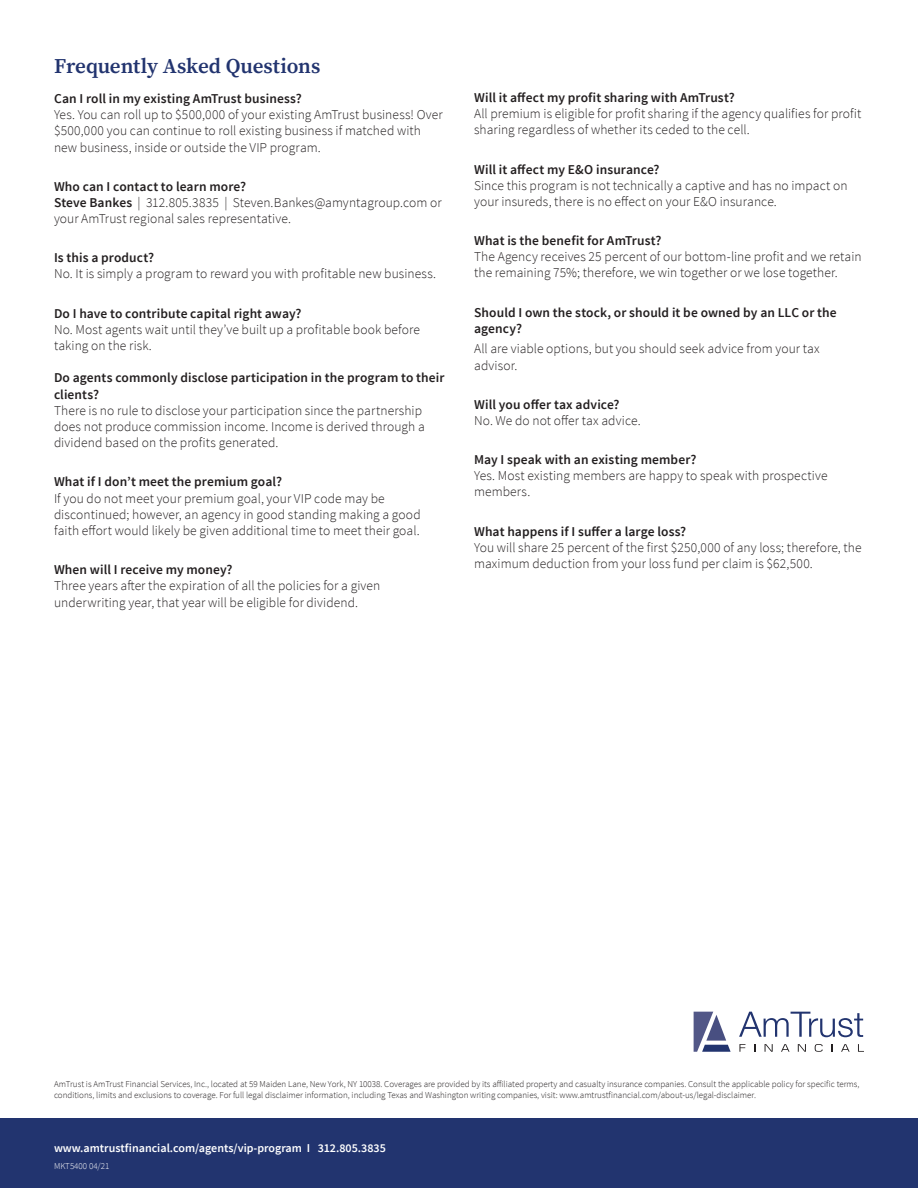
<style>
.page{position:relative;width:918px;height:1188px;background:#fff}
.page>*{position:absolute;margin:0;border:0;box-sizing:border-box;transform-origin:0 0}
.Body_Copy{font:600 21px "Source Serif Pro";letter-spacing:-.005em;color:#22346f}
.Bullets{font:300 13.5px/16.2px "Source Sans Pro";letter-spacing:.005em;color:#231f20}
.Bullets-2{font:600 13.5px/16.2px "Source Sans Pro";letter-spacing:.01em;color:#231f20}
.t1{font:600 12px "Source Sans Pro";color:#fff}
.t2{font:300 9px/10.8px "Source Sans Pro";color:#231f20}
.t3{font:300 9px "Source Sans Pro";color:#fff}
.s1{font-weight:600}
</style>
<div class="page">
<div style="left:0;top:1119px;width:918px;height:69px;background:#22346f"></div>
<svg style="left:739px;top:1012px;width:124px;height:25px"></svg>
<svg style="left:739px;top:1044px;width:7px;height:8px"></svg>
<svg style="left:765px;top:1044px;width:8px;height:8px"></svg>
<svg style="left:781px;top:1044px;width:9px;height:8px"></svg>
<svg style="left:798px;top:1044px;width:8px;height:8px"></svg>
<svg style="left:815px;top:1044px;width:8px;height:8px"></svg>
<svg style="left:841px;top:1044px;width:9px;height:8px"></svg>
<svg style="left:858px;top:1044px;width:6px;height:8px"></svg>
<svg style="left:694px;top:1012px;width:37px;height:40px"></svg>
<p class="Body_Copy" style="left:54px;top:52px;width:268px">Frequently Asked Questions</p>
<p class="Bullets-2" style="left:54px;top:91px;width:249px">Can I roll in my existing AmTrust business?</p>
<p class="Bullets" style="left:54px;top:107px;width:390px">Yes. You can roll up to $500,000 of your existing AmTrust business! Over $500,000 you can continue to roll existing business if matched with new business, inside or outside the VIP program.</p>
<p class="Bullets-2" style="left:54px;top:179px;width:194px">Who can I contact to learn more?</p>
<p class="Bullets" style="left:54px;top:194px;width:389px"><span class="s1">Steve Bankes</span> | 312.805.3835 | Steven.Bankes@amyntagroup.com or your AmTrust regional sales representative.</p>
<p class="Bullets-2" style="left:54px;top:250px;width:102px">Is this a product?</p>
<p class="Bullets" style="left:54px;top:266px;width:384px">No. It is simply a program to reward you with profitable new business.</p>
<p class="Bullets-2" style="left:54px;top:305px;width:249px">Do I have to contribute capital right away?</p>
<p class="Bullets" style="left:54px;top:321px;width:367px">No. Most agents wait until they’ve built up a profitable book before taking on the risk.</p>
<p class="Bullets-2" style="left:54px;top:370px;width:392px">Do agents commonly disclose participation in the program to their clients?</p>
<p class="Bullets" style="left:54px;top:402px;width:372px">There is no rule to disclose your participation since the partnership does not produce commission income. Income is derived through a dividend based on the profits generated.</p>
<p class="Bullets-2" style="left:54px;top:474px;width:230px">What if I don’t meet the premium goal?</p>
<p class="Bullets" style="left:54px;top:490px;width:368px">If you do not meet your premium goal, your VIP code may be discontinued; however, an agency in good standing making a good faith effort would likely be given additional time to meet their goal.</p>
<p class="Bullets-2" style="left:54px;top:562px;width:180px">When will I receive my money?</p>
<p class="Bullets" style="left:54px;top:578px;width:328px">Three years after the expiration of all the policies for a given underwriting year, that year will be eligible for dividend.</p>
<p class="Bullets-2" style="left:474px;top:90px;width:262px">Will it affect my profit sharing with AmTrust?</p>
<p class="Bullets" style="left:474px;top:106px;width:389px">All premium is eligible for profit sharing if the agency qualifies for profit sharing regardless of whether its ceded to the cell.</p>
<p class="Bullets-2" style="left:474px;top:161px;width:187px">Will it affect my E&amp;O insurance?</p>
<p class="Bullets" style="left:474px;top:177px;width:375px">Since this program is not technically a captive and has no impact on your insureds, there is no effect on your E&amp;O insurance.</p>
<p class="Bullets-2" style="left:474px;top:233px;width:189px">What is the benefit for AmTrust?</p>
<p class="Bullets" style="left:474px;top:249px;width:389px">The Agency receives 25 percent of our bottom-line profit and we retain the remaining 75%; therefore, we win together or we lose together.</p>
<p class="Bullets-2" style="left:474px;top:304px;width:364px">Should I own the stock, or should it be owned by an LLC or the agency?</p>
<p class="Bullets" style="left:474px;top:341px;width:347px">All are viable options, but you should seek advice from your tax advisor.</p>
<p class="Bullets-2" style="left:474px;top:396px;width:147px">Will you offer tax advice?</p>
<p class="Bullets" style="left:474px;top:412px;width:168px">No. We do not offer tax advice.</p>
<p class="Bullets-2" style="left:474px;top:452px;width:224px">May I speak with an existing member?</p>
<p class="Bullets" style="left:474px;top:468px;width:355px">Yes. Most existing members are happy to speak with prospective members.</p>
<p class="Bullets-2" style="left:474px;top:523px;width:214px">What happens if I suffer a large loss?</p>
<p class="Bullets" style="left:474px;top:539px;width:389px">You will share 25 percent of the first $250,000 of any loss; therefore, the maximum deduction from your loss fund per claim is $62,500.</p>
<p class="t2" style="left:54px;top:1079px;width:807px">AmTrust is AmTrust Financial Services, Inc., located at 59 Maiden Lane, New York, NY 10038. Coverages are provided by its affiliated property and casualty insurance companies. Consult the applicable policy for specific terms, conditions, limits and exclusions to coverage. For full legal disclaimer information, including Texas and Washington writing companies, visit: www.amtrustfinancial.com/about-us/legal-disclaimer.</p>
<p class="t1" style="left:54px;top:1140px;width:333px">www.amtrustfinancial.com/agents/vip-program I 312.805.3835</p>
<p class="t3" style="left:54px;top:1161px;width:57px">MKT5400 04/21</p>
</div>
